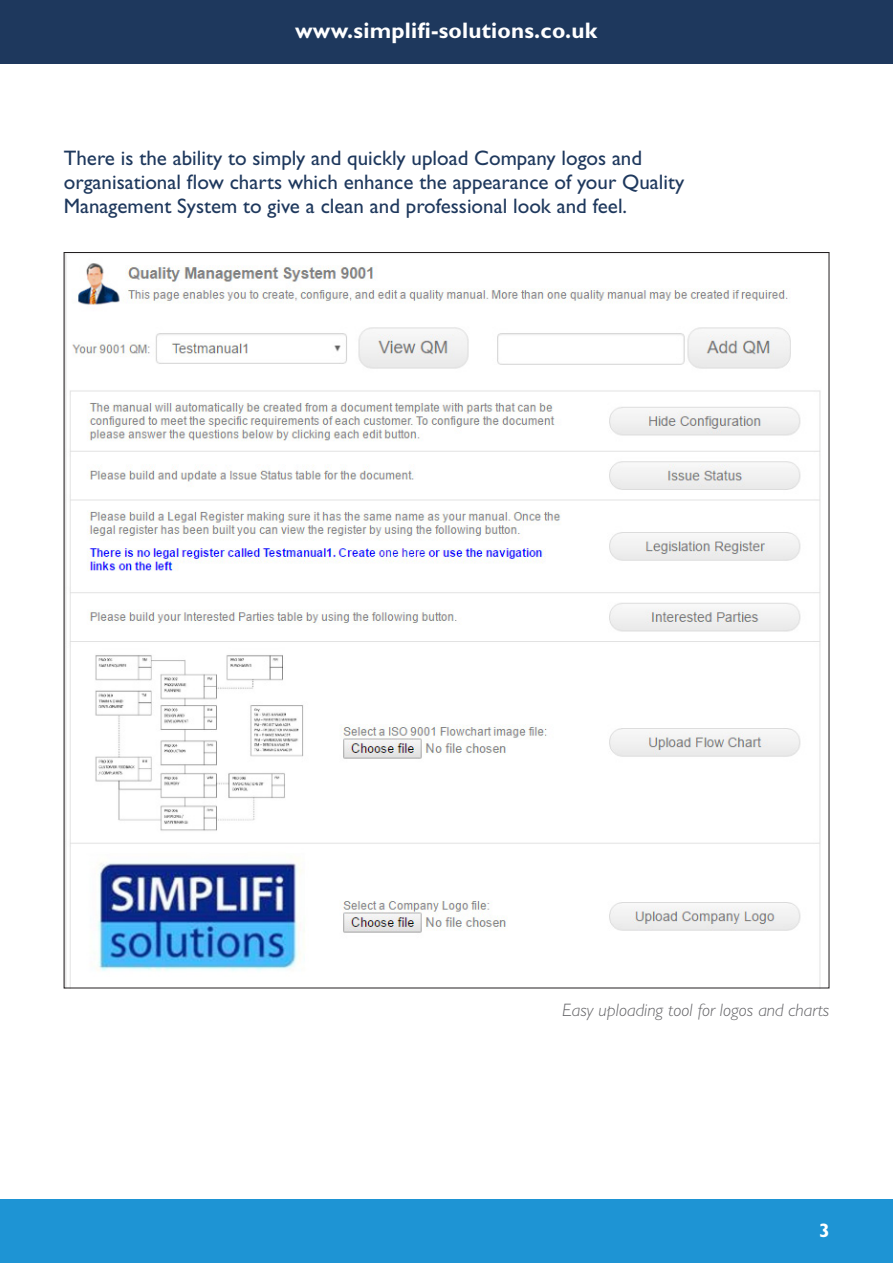
<style>
.page{position:relative;width:893px;height:1263px;background:#fff}
.page>*{position:absolute;margin:0;border:0;box-sizing:border-box;transform-origin:0 0}
.t1{font:700 22.5px "Gill Sans";letter-spacing:.01em;color:#fff}
.t2{font:21px/24px "Gill Sans";color:#1e385d}
.t3{font:700 19.5px "Gill Sans";color:#fff}
.t4{font:italic 300 18px "Gill Sans";color:#636366}
</style>
<div class="page">
<div style="left:0;top:1199px;width:893px;height:64px;background:#1e94d4"></div>
<div style="left:0;top:0;width:893px;height:64px;background:#1e385d"></div>
<img style="left:66px;top:254px;width:755px;height:732px">
<p class="t1" style="left:295px;top:17px;width:303px">www.simplifi-solutions.co.uk</p>
<p class="t2" style="left:64px;top:146px;width:622px">There is the ability to simply and quickly upload Company logos and organisational flow charts which enhance the appearance of your Quality<br>Management System to give a clean and professional look and feel.</p>
<p class="t4" style="left:562px;top:999px;width:268px">Easy uploading tool for logos and charts</p>
<p class="t3" style="left:819px;top:1219px;width:12px">3</p>
</div>
